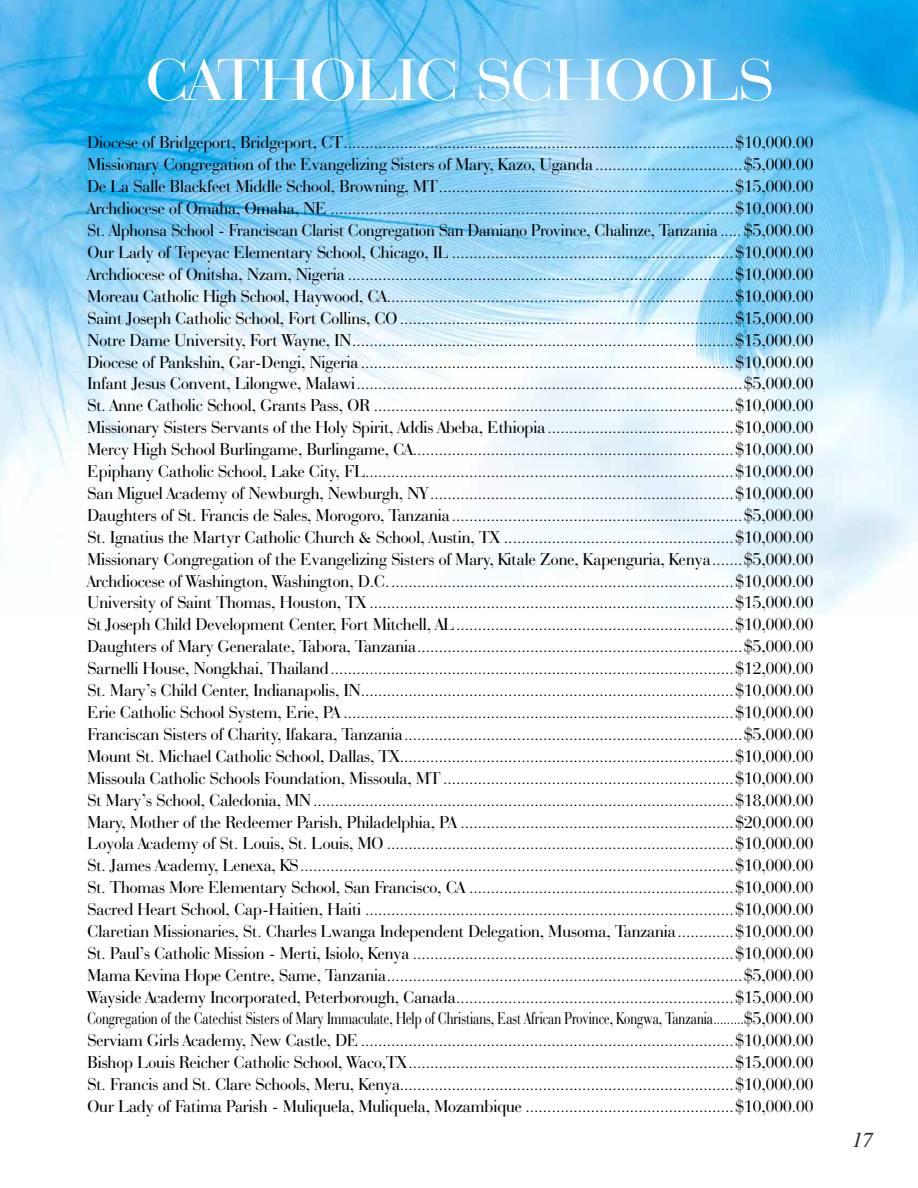
<style>
.page{position:relative;width:918px;height:1188px;background:#fff}
.page>*{position:absolute;margin:0;border:0;box-sizing:border-box;transform-origin:0 0}
.t1{font:61.5px "Bauer Bodoni BT";color:#fff;scale:1.15 1}
.t2{font:italic 21px "Times";color:#222223}
.t3{font:18px/21.9px "Bauer Bodoni BT";color:#000;text-align:justify}
</style>
<div class="page">
<img style="left:0;top:0;width:918px;height:614px">
<h1 class="t1" style="left:146px;top:42px;width:547px">CATHOLIC SCHOOLS</h1>
<p class="t3" style="left:87px;top:131px;width:728px">Diocese of Bridgeport, Bridgeport, CT..........................................................................................$10,000.00<br>Missionary Congregation of the Evangelizing Sisters of Mary, Kazo, Uganda..................................$5,000.00<br>De La Salle Blackfeet Middle School, Browning, MT....................................................................$15,000.00<br>Archdiocese of Omaha, Omaha, NE .............................................................................................$10,000.00<br>St. Alphonsa School - Franciscan Clarist Congregation San Damiano Province, Chalinze, Tanzania ..... $5,000.00<br>Our Lady of Tepeyac Elementary School, Chicago, IL .................................................................$10,000.00<br>Archdiocese of Onitsha, Nzam, Nigeria .........................................................................................$10,000.00<br>Moreau Catholic High School, Haywood, CA................................................................................$10,000.00<br>Saint Joseph Catholic School, Fort Collins, CO.............................................................................$15,000.00<br>Notre Dame University, Fort Wayne, IN........................................................................................$15,000.00<br>Diocese of Pankshin, Gar-Dengi, Nigeria ......................................................................................$10,000.00<br>Infant Jesus Convent, Lilongwe, Malawi.........................................................................................$5,000.00<br>St. Anne Catholic School, Grants Pass, OR ...................................................................................$10,000.00<br>Missionary Sisters Servants of the Holy Spirit, Addis Abeba, Ethiopia ...........................................$10,000.00<br>Mercy High School Burlingame, Burlingame, CA..........................................................................$10,000.00<br>Epiphany Catholic School, Lake City, FL.....................................................................................$10,000.00<br>San Miguel Academy of Newburgh, Newburgh, NY......................................................................$10,000.00<br>Daughters of St. Francis de Sales, Morogoro, Tanzania ...................................................................$5,000.00<br>St. Ignatius the Martyr Catholic Church &amp; School, Austin, TX .....................................................$10,000.00<br>Missionary Congregation of the Evangelizing Sisters of Mary, Kitale Zone, Kapenguria, Kenya.......$5,000.00<br>Archdiocese of Washington, Washington, D.C................................................................................$10,000.00<br>University of Saint Thomas, Houston, TX ....................................................................................$15,000.00<br>St Joseph Child Development Center, Fort Mitchell, AL................................................................$10,000.00<br>Daughters of Mary Generalate, Tabora, Tanzania...........................................................................$5,000.00<br>Sarnelli House, Nongkhai, Thailand.............................................................................................$12,000.00<br>St. Mary’s Child Center, Indianapolis, IN......................................................................................$10,000.00<br>Erie Catholic School System, Erie, PA ..........................................................................................$10,000.00<br>Franciscan Sisters of Charity, Ifakara, Tanzania..............................................................................$5,000.00<br>Mount St. Michael Catholic School, Dallas, TX.............................................................................$10,000.00<br>Missoula Catholic Schools Foundation, Missoula, MT...................................................................$10,000.00<br>St Mary’s School, Caledonia, MN.................................................................................................$18,000.00<br>Mary, Mother of the Redeemer Parish, Philadelphia, PA ...............................................................$20,000.00<br>Loyola Academy of St. Louis, St. Louis, MO ................................................................................$10,000.00<br>St. James Academy, Lenexa, KS....................................................................................................$10,000.00<br>St. Thomas More Elementary School, San Francisco, CA .............................................................$10,000.00<br>Sacred Heart School, Cap-Haitien, Haiti .....................................................................................$10,000.00<br>Claretian Missionaries, St. Charles Lwanga Independent Delegation, Musoma, Tanzania.............$10,000.00<br>St. Paul’s Catholic Mission - Merti, Isiolo, Kenya ..........................................................................$10,000.00<br>Mama Kevina Hope Centre, Same, Tanzania..................................................................................$5,000.00<br>Wayside Academy Incorporated, Peterborough, Canada................................................................$15,000.00<br>Congregation of the Catechist Sisters of Mary Immaculate, Help of Christians, East African Province, Kongwa, Tanzania.........$5,000.00<br>Serviam Girls Academy, New Castle, DE......................................................................................$10,000.00<br>Bishop Louis Reicher Catholic School, Waco,TX...........................................................................$15,000.00<br>St. Francis and St. Clare Schools, Meru, Kenya.............................................................................$10,000.00<br>Our Lady of Fatima Parish - Muliquela, Muliquela, Mozambique ................................................$10,000.00</p>
<p class="t2" style="left:852px;top:1121px;width:22px">17</p>
</div>
